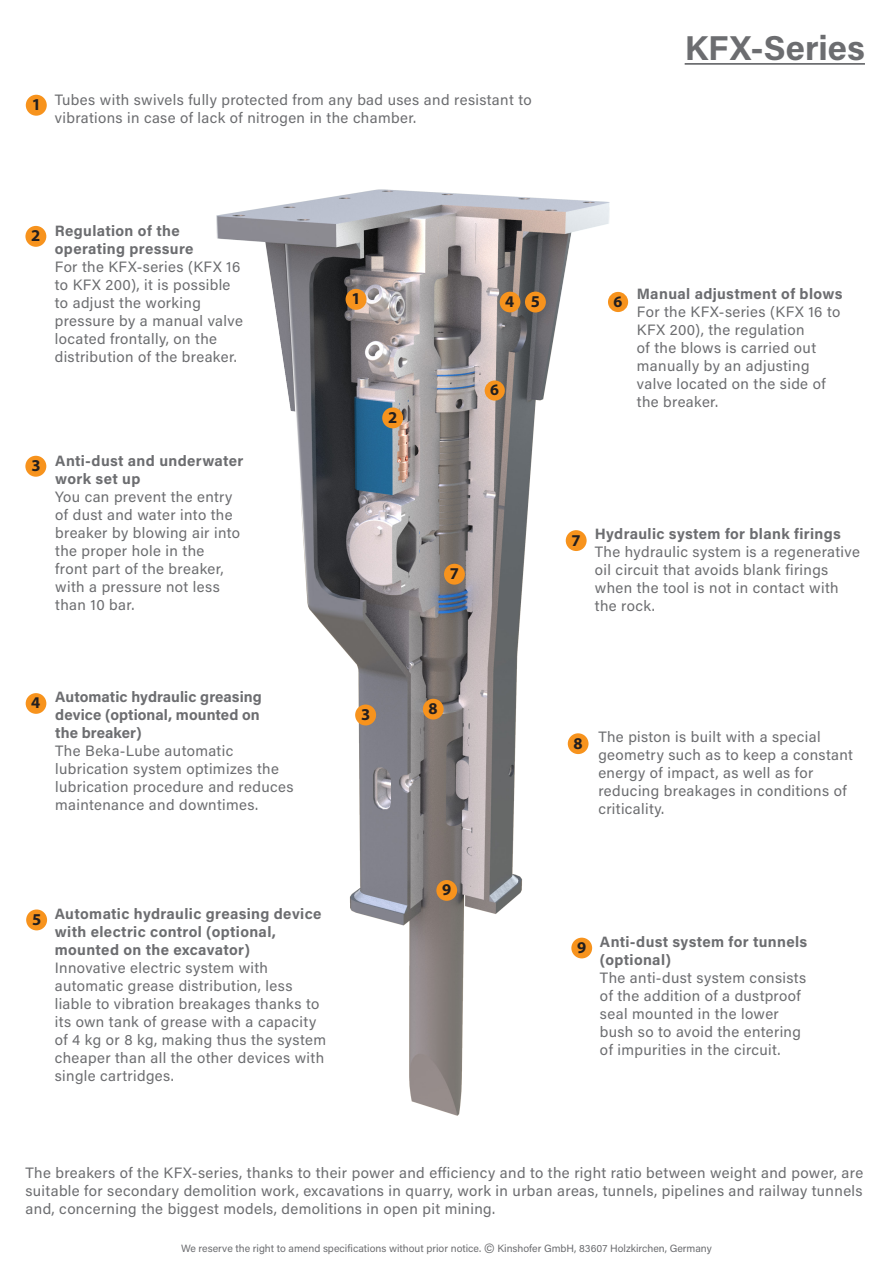
<style>
.page{position:relative;width:893px;height:1263px;background:#fff}
.page>*{position:absolute;margin:0;border:0;box-sizing:border-box;transform-origin:0 0}
.t1{font:700 34.5px "Acumin Pro";letter-spacing:.005em;color:#6c6d70}
.t2{font:700 16.65px "Myriad Pro";color:#231f20}
.t3{font:700 16.5px "Myriad Pro";color:#231f20}
.t4{font:700 16.05px "Myriad Pro";color:#231f20}
.t5{font:15px/18px "Acumin Pro";letter-spacing:.025em;color:#6c6d70}
.t6{font:700 15px/18px "Acumin Pro";letter-spacing:.02em;color:#6c6d70}
.t7{font:10.5px "Acumin Pro";color:#6c6d70}
.s1{font-size:13.5px}
</style>
<div class="page">
<img style="left:216px;top:189px;width:413px;height:927px">
<hr style="left:685px;top:63px;width:180px;height:2px;background:#6c6d70">
<div style="left:26px;top:95px;width:21px;height:21px;background:#f7931d;border-radius:50%"></div>
<div style="left:346px;top:289px;width:21px;height:21px;background:#f7931d;border-radius:50%"></div>
<div style="left:25px;top:226px;width:21px;height:21px;background:#f7931d;border-radius:50%"></div>
<div style="left:382px;top:407px;width:21px;height:21px;background:#f7931d;border-radius:50%"></div>
<div style="left:25px;top:456px;width:21px;height:21px;background:#f7931d;border-radius:50%"></div>
<div style="left:355px;top:704px;width:21px;height:21px;background:#f7931d;border-radius:50%"></div>
<div style="left:26px;top:693px;width:20px;height:21px;background:#f7931d;border-radius:50%"></div>
<div style="left:500px;top:292px;width:20px;height:20px;background:#f7931d;border-radius:50%"></div>
<div style="left:26px;top:909px;width:21px;height:21px;background:#f7931d;border-radius:50%"></div>
<div style="left:525px;top:292px;width:21px;height:20px;background:#f7931d;border-radius:50%"></div>
<div style="left:608px;top:292px;width:20px;height:20px;background:#f7931d;border-radius:50%"></div>
<div style="left:485px;top:380px;width:20px;height:21px;background:#f7931d;border-radius:50%"></div>
<div style="left:566px;top:530px;width:21px;height:21px;background:#f7931d;border-radius:50%"></div>
<div style="left:444px;top:564px;width:21px;height:21px;background:#f7931d;border-radius:50%"></div>
<div style="left:568px;top:733px;width:20px;height:21px;background:#f7931d;border-radius:50%"></div>
<div style="left:423px;top:699px;width:21px;height:20px;background:#f7931d;border-radius:50%"></div>
<div style="left:571px;top:938px;width:21px;height:20px;background:#f7931d;border-radius:50%"></div>
<div style="left:436px;top:880px;width:21px;height:21px;background:#f7931d;border-radius:50%"></div>
<p class="t2" style="left:32px;top:94px;width:11px">1</p>
<p class="t5" style="left:55px;top:91px;width:478px">Tubes with swivels fully protected from any bad uses and resistant to vibrations in case of lack of nitrogen in the chamber.</p>
<p class="t1" style="left:685px;top:24px;width:182px">KFX-Series</p>
<p class="t2" style="left:31px;top:225px;width:11px">2</p>
<p class="t6" style="left:55px;top:221px;width:140px">Regulation of the operating pressure</p>
<p class="t5" style="left:55px;top:257px;width:187px">For the KFX-series (KFX 16 to KFX 200), it is possible</p>
<p class="t5" style="left:55px;top:293px;width:189px">to adjust the working pressure by a manual valve</p>
<p class="t5" style="left:55px;top:329px;width:183px">located frontally, on the distribution of the breaker.</p>
<p class="t2" style="left:352px;top:288px;width:11px">1</p>
<p class="t3" style="left:505px;top:291px;width:11px">4</p>
<p class="t4" style="left:490px;top:379px;width:10px">6</p>
<p class="t2" style="left:531px;top:291px;width:11px">5</p>
<p class="t4" style="left:613px;top:291px;width:10px">6</p>
<p class="t6" style="left:637px;top:284px;width:207px">Manual adjustment of blows</p>
<p class="t5" style="left:637px;top:302px;width:205px">For the KFX-series (KFX 16 to<br>KFX 200), the regulation</p>
<p class="t5" style="left:637px;top:338px;width:181px">of the blows is carried out manually by an adjusting</p>
<p class="t5" style="left:637px;top:374px;width:190px">valve located on the side of the breaker.</p>
<p class="t2" style="left:388px;top:406px;width:11px">2</p>
<p class="t2" style="left:31px;top:455px;width:11px">3</p>
<p class="t6" style="left:55px;top:451px;width:190px">Anti-dust and underwater work set up</p>
<p class="t5" style="left:55px;top:487px;width:179px">You can prevent the entry of dust and water into the</p>
<p class="t5" style="left:55px;top:523px;width:186px">breaker by blowing air into the proper hole in the</p>
<p class="t5" style="left:55px;top:559px;width:170px">front part of the breaker, with a pressure not less</p>
<p class="t5" style="left:55px;top:595px;width:81px">than 10 bar.</p>
<p class="t3" style="left:450px;top:563px;width:11px">7</p>
<p class="t3" style="left:572px;top:529px;width:11px">7</p>
<p class="t6" style="left:595px;top:524px;width:247px">Hydraulic system for blank firings</p>
<p class="t5" style="left:595px;top:542px;width:266px">The hydraulic system is a regenerative oil circuit that avoids blank firings when the tool is not in contact with the rock.</p>
<p class="t3" style="left:31px;top:692px;width:11px">4</p>
<p class="t6" style="left:55px;top:687px;width:208px">Automatic hydraulic greasing device (optional, mounted on the breaker)</p>
<p class="t5" style="left:55px;top:741px;width:240px">The Beka-Lube automatic lubrication system optimizes the lubrication procedure and reduces</p>
<p class="t5" style="left:55px;top:795px;width:204px">maintenance and downtimes.</p>
<p class="t2" style="left:361px;top:703px;width:11px">3</p>
<p class="t3" style="left:429px;top:698px;width:11px">8</p>
<p class="t3" style="left:573px;top:732px;width:11px">8</p>
<p class="t5" style="left:598px;top:727px;width:256px">The piston is built with a special geometry such as to keep a constant energy of impact, as well as for</p>
<p class="t5" style="left:598px;top:781px;width:250px">reducing breakages in conditions of criticality.</p>
<p class="t3" style="left:442px;top:879px;width:11px">9</p>
<p class="t2" style="left:32px;top:908px;width:11px">5</p>
<p class="t6" style="left:55px;top:904px;width:268px">Automatic hydraulic greasing device with electric control (optional, mounted on the excavator)</p>
<p class="t5" style="left:55px;top:958px;width:215px">Innovative electric system with</p>
<p class="t5" style="left:55px;top:976px;width:273px">automatic grease distribution, less liable to vibration breakages thanks to its own tank of grease with a capacity of 4 kg or 8 kg, making thus the system cheaper than all the other devices with single cartridges.</p>
<p class="t3" style="left:577px;top:937px;width:11px">9</p>
<p class="t6" style="left:600px;top:932px;width:209px">Anti-dust system for tunnels (optional)</p>
<p class="t5" style="left:600px;top:968px;width:208px">The anti-dust system consists of the addition of a dustproof seal mounted in the lower bush so to avoid the entering of impurities in the circuit.</p>
<p class="t5" style="left:26px;top:1163px;width:839px;text-align:justify">The breakers of the KFX-series, thanks to their power and efficiency and to the right ratio between weight and power, are suitable for secondary demolition work, excavations in quarry, work in urban areas, tunnels, pipelines and railway tunnels and, concerning the biggest models, demolitions in open pit mining.</p>
<p class="t7" style="left:181px;top:1241px;width:532px">We reserve the right to amend specifications without prior notice. <span class="s1">©</span> Kinshofer GmbH, 83607 Holzkirchen, Germany</p>
</div>
